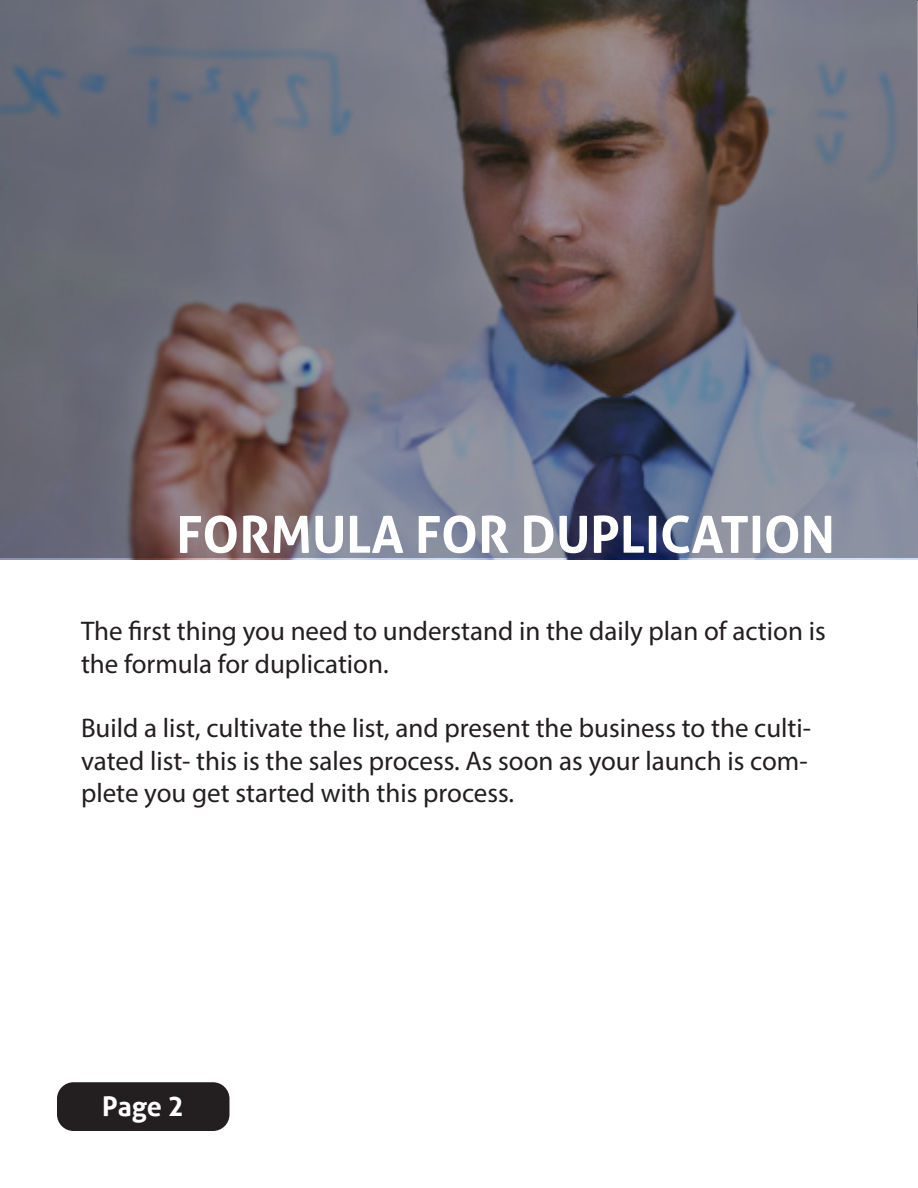
<style>
.page{position:relative;width:918px;height:1188px;background:#fff}
.page>*{position:absolute;margin:0;border:0;box-sizing:border-box;transform-origin:0 0}
.t1{font:700 51px "Aller";color:#fff}
.t2{font:27px/32.4px "Myriad Pro";color:#231f20}
.t3{font:700 27px "Aller";color:#fff}
</style>
<div class="page">
<svg style="left:0;top:0;width:918px;height:558px;background:#6e6a75"></svg>
<div style="left:56px;top:1081px;width:175px;height:51px;background:#231f20;border-radius:18px"></div>
<div style="left:54px;top:1079px;width:178px;height:55px;border:3px solid #fff;border-radius:18px"></div>
<hr style="left:917px;top:0;width:1px;height:477px;background:#231f20">
<p class="t1" style="left:176px;top:503px;width:660px">FORMULA FOR DUPLICATION</p>
<p class="t2" style="left:81px;top:615px;width:746px">The first thing you need to understand in the daily plan of action is the formula for duplication.</p>
<p class="t2" style="left:81px;top:712px;width:732px">Build a list, cultivate the list, and present the business to the culti&shy;vated list- this is the sales process. As soon as your launch is com&shy;plete you get started with this process.</p>
<p class="t3" style="left:102px;top:1089px;width:83px">Page 2</p>
</div>
